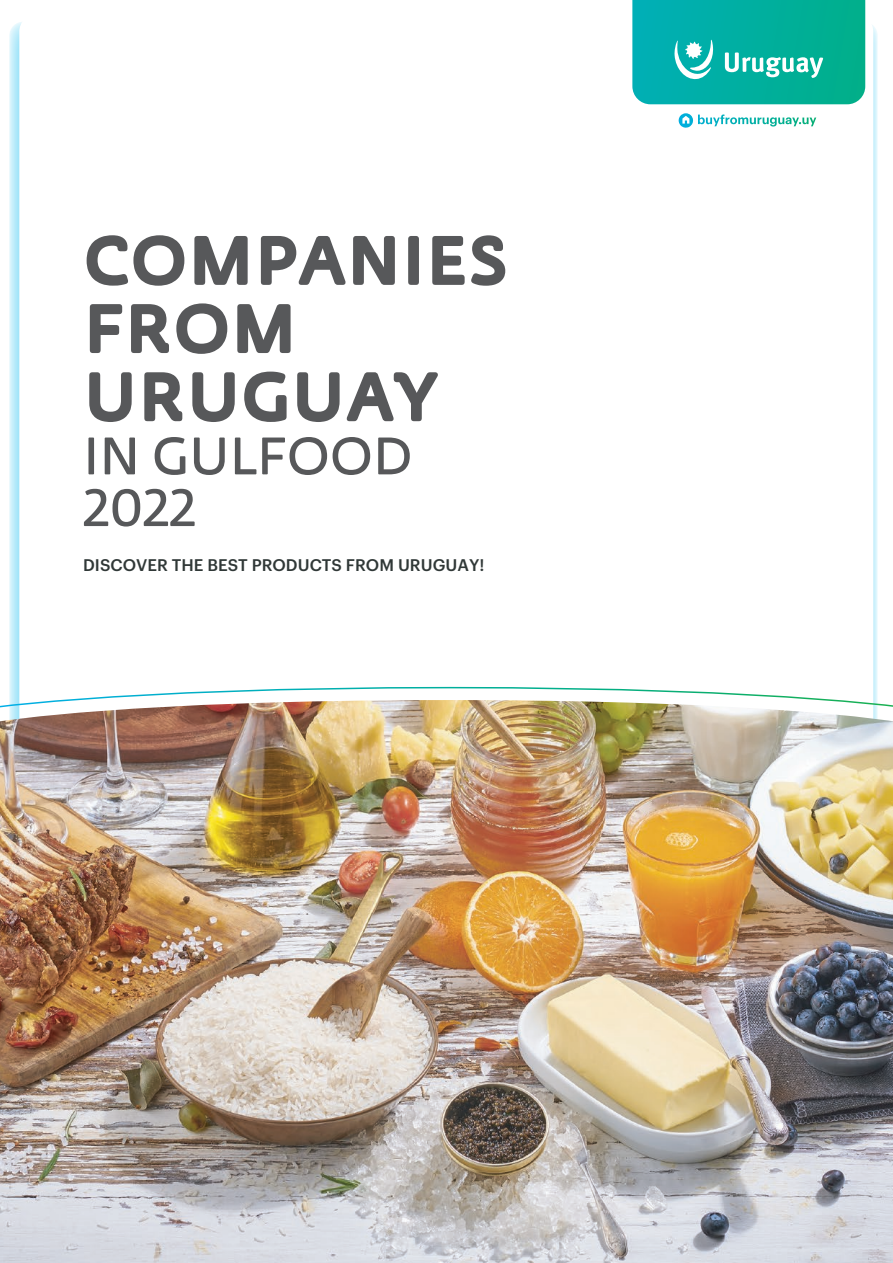
<style>
.page{position:relative;width:893px;height:1263px;background:#fff}
.page>*{position:absolute;margin:0;border:0;box-sizing:border-box;transform-origin:0 0}
.t1{font:900 68.7px/68.1px "Urufont";color:#57585a}
.t2{font:52.05px/51.8px "Urufont Num Caps";color:#57585a}
.t3{font:500 16.5px "Graphik";color:#303837}
</style>
<div class="page">
<svg style="left:632px;top:0;width:233px;height:104px;background:#10b4a5"></svg>
<img style="left:0;top:686px;width:893px;height:577px">
<svg style="left:679px;top:113px;width:137px;height:15px"></svg>
<h1 class="t1" style="left:83px;top:226px;width:427px">COMPANIES<br>FROM<br>URUGUAY</h1>
<h2 class="t2" style="left:83px;top:429px;width:331px">IN GULFOOD<br>2022</h2>
<p class="t3" style="left:83px;top:553px;width:403px">DISCOVER THE BEST PRODUCTS FROM URUGUAY!</p>
</div>
